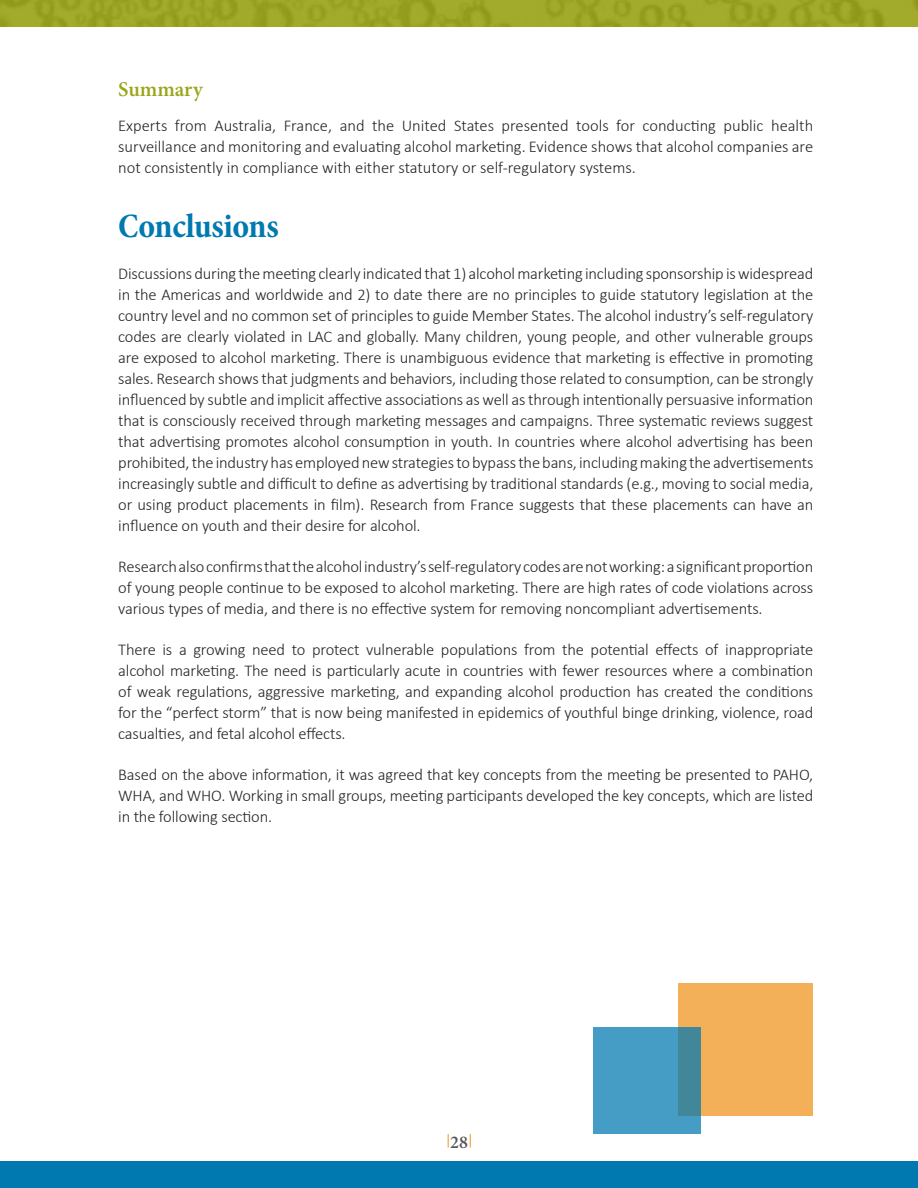
<style>
.page{position:relative;width:918px;height:1188px;background:#fff}
.page>*{position:absolute;margin:0;border:0;box-sizing:border-box;transform-origin:0 0}
.t1{font:700 condensed 34.5px "Minion Pro";letter-spacing:-.01em;color:#0079b1}
.t2{font:600 21px "Minion Pro";color:#9ca519}
.t3{font:600 18px "Minion Pro";color:#565659}
.t4{font:300 16.5px/21px "Calibri";letter-spacing:-.01em;color:#222720;text-align:justify}
</style>
<div class="page">
<div style="left:0;top:1161px;width:918px;height:27px;background:#0079b1"></div>
<img style="left:0;top:0;width:918px;height:27px">
<svg style="left:470px;top:1134px;width:1px;height:14px"></svg>
<svg style="left:448px;top:1134px;width:1px;height:14px"></svg>
<div style="left:678px;top:983px;width:135px;height:132px;background:#f4b059"></div>
<svg style="left:593px;top:1028px;width:108px;height:106px;background:#4499be"></svg>
<p class="t2" style="left:118px;top:75px;width:86px">Summary</p>
<p class="t4" style="left:118px;top:115px;width:697px">Experts from Australia, France, and the United States presented tools for conducting public health surveillance and monitoring and evaluating alcohol marketing. Evidence shows that alcohol companies are not consistently in compliance with either statutory or self-regulatory systems.</p>
<h1 class="t1" style="left:118px;top:202px;width:162px">Conclusions</h1>
<p class="t4" style="left:118px;top:262px;width:697px">Discussions during the meeting clearly indicated that 1) alcohol marketing including sponsorship is widespread in the Americas and worldwide and 2) to date there are no principles to guide statutory legislation at the country level and no common set of principles to guide Member States. The alcohol industry’s self-regulatory codes are clearly violated in LAC and globally. Many children, young people, and other vulnerable groups are exposed to alcohol marketing. There is unambiguous evidence that marketing is effective in promoting sales. Research shows that judgments and behaviors, including those related to consumption, can be strongly influenced by subtle and implicit affective associations as well as through intentionally persuasive information that is consciously received through marketing messages and campaigns. Three systematic reviews suggest that advertising promotes alcohol consumption in youth. In countries where alcohol advertising has been prohibited, the industry has employed new strategies to bypass the bans, including making the advertisements increasingly subtle and difficult to define as advertising by traditional standards (e.g., moving to social media, or using product placements in film). Research from France suggests that these placements can have an influence on youth and their desire for alcohol.</p>
<p class="t4" style="left:118px;top:556px;width:697px">Research also confirms that the alcohol industry’s self-regulatory codes are not working: a significant proportion of young people continue to be exposed to alcohol marketing. There are high rates of code violations across various types of media, and there is no effective system for removing noncompliant advertisements.</p>
<p class="t4" style="left:118px;top:639px;width:697px">There is a growing need to protect vulnerable populations from the potential effects of inappropriate alcohol marketing. The need is particularly acute in countries with fewer resources where a combination of weak regulations, aggressive marketing, and expanding alcohol production has created the conditions for the “perfect storm” that is now being manifested in epidemics of youthful binge drinking, violence, road casualties, and fetal alcohol effects.</p>
<p class="t4" style="left:118px;top:764px;width:697px">Based on the above information, it was agreed that key concepts from the meeting be presented to PAHO, WHA, and WHO. Working in small groups, meeting participants developed the key concepts, which are listed in the following section.</p>
<p class="t3" style="left:450px;top:1129px;width:19px">28</p>
</div>
